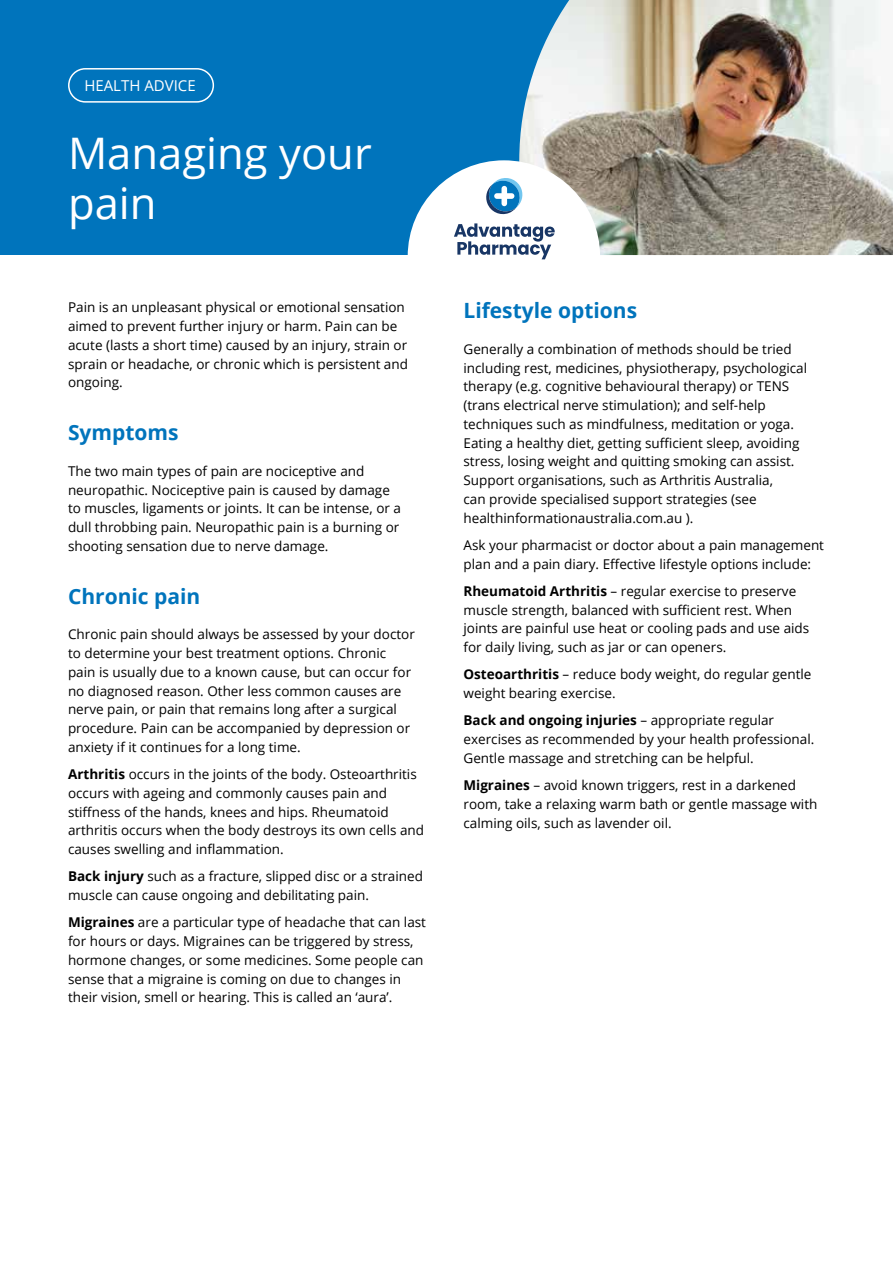
<style>
.page{position:relative;width:893px;height:1263px;background:#fff}
.page>*{position:absolute;margin:0;border:0;box-sizing:border-box;transform-origin:0 0}
.t1{font:43.5px/49.5px "Open Sans";color:#fff}
.t2{font:700 21px "Open Sans";color:#0074bc}
.t3{font:15px "Open Sans";color:#fff}
.t4{font:13.5px/18.8px "Open Sans";color:#000}
.s1{font-weight:700}
</style>
<div class="page">
<div style="left:0;top:0;width:893px;height:255px;background:#0074bc"></div>
<div style="left:68px;top:68px;width:146px;height:35px;border:2px solid #fff;border-radius:17px"></div>
<img style="left:519px;top:0;width:374px;height:255px">
<svg style="left:408px;top:160px;width:192px;height:99px"></svg>
<p class="t3" style="left:84px;top:75px;width:113px">HEALTH ADVICE</p>
<h1 class="t1" style="left:68px;top:128px;width:305px">Managing your pain</h1>
<p class="t4" style="left:68px;top:298px;width:341px">Pain is an unpleasant physical or emotional sensation aimed to prevent further injury or harm. Pain can be acute (lasts a short time) caused by an injury, strain or sprain or headache, or chronic which is persistent and ongoing.</p>
<h2 class="t2" style="left:68px;top:418px;width:112px">Symptoms</h2>
<p class="t4" style="left:68px;top:461px;width:334px">The two main types of pain are nociceptive and neuropathic. Nociceptive pain is caused by damage to muscles, ligaments or joints. It can be intense, or a dull throbbing pain. Neuropathic pain is a burning or shooting sensation due to nerve damage.</p>
<h2 class="t2" style="left:68px;top:581px;width:134px">Chronic pain</h2>
<p class="t4" style="left:68px;top:625px;width:348px">Chronic pain should always be assessed by your doctor to determine your best treatment options. Chronic pain is usually due to a known cause, but can occur for no diagnosed reason. Other less common causes are nerve pain, or pain that remains long after a surgical procedure. Pain can be accompanied by depression or anxiety if it continues for a long time.</p>
<p class="t4" style="left:68px;top:764px;width:358px"><span class="s1">Arthritis</span> occurs in the joints of the body. Osteoarthritis occurs with ageing and commonly causes pain and stiffness of the hands, knees and hips. Rheumatoid arthritis occurs when the body destroys its own cells and causes swelling and inflammation.</p>
<p class="t4" style="left:68px;top:867px;width:356px"><span class="s1">Back injury</span> such as a fracture, slipped disc or a strained muscle can cause ongoing and debilitating pain.</p>
<p class="t4" style="left:68px;top:913px;width:359px"><span class="s1">Migraines</span> are a particular type of headache that can last for hours or days. Migraines can be triggered by stress, hormone changes, or some medicines. Some people can sense that a migraine is coming on due to changes in their vision, smell or hearing. This is called an ‘aura’.</p>
<h2 class="t2" style="left:463px;top:296px;width:175px">Lifestyle options</h2>
<p class="t4" style="left:463px;top:339px;width:345px">Generally a combination of methods should be tried including rest, medicines, physiotherapy, psychological therapy (e.g. cognitive behavioural therapy) or TENS (trans electrical nerve stimulation); and self-help techniques such as mindfulness, meditation or yoga.<br>Eating a healthy diet, getting sufficient sleep, avoiding stress, losing weight and quitting smoking can assist.<br>Support organisations, such as Arthritis Australia,<br>can provide specialised support strategies (see healthinformationaustralia.com.au ).</p>
<p class="t4" style="left:463px;top:535px;width:362px">Ask your pharmacist or doctor about a pain management plan and a pain diary. Effective lifestyle options include:</p>
<p class="t4" style="left:463px;top:581px;width:347px"><span class="s1">Rheumatoid Arthritis</span> – regular exercise to preserve muscle strength, balanced with sufficient rest. When joints are painful use heat or cooling pads and use aids for daily living, such as jar or can openers.</p>
<p class="t4" style="left:463px;top:665px;width:349px"><span class="s1">Osteoarthritis</span> – reduce body weight, do regular gentle weight bearing exercise.</p>
<p class="t4" style="left:463px;top:711px;width:352px"><span class="s1">Back and ongoing injuries</span> – appropriate regular exercises as recommended by your health professional.<br>Gentle massage and stretching can be helpful.</p>
<p class="t4" style="left:463px;top:775px;width:355px"><span class="s1">Migraines</span> – avoid known triggers, rest in a darkened room, take a relaxing warm bath or gentle massage with calming oils, such as lavender oil.</p>
</div>
